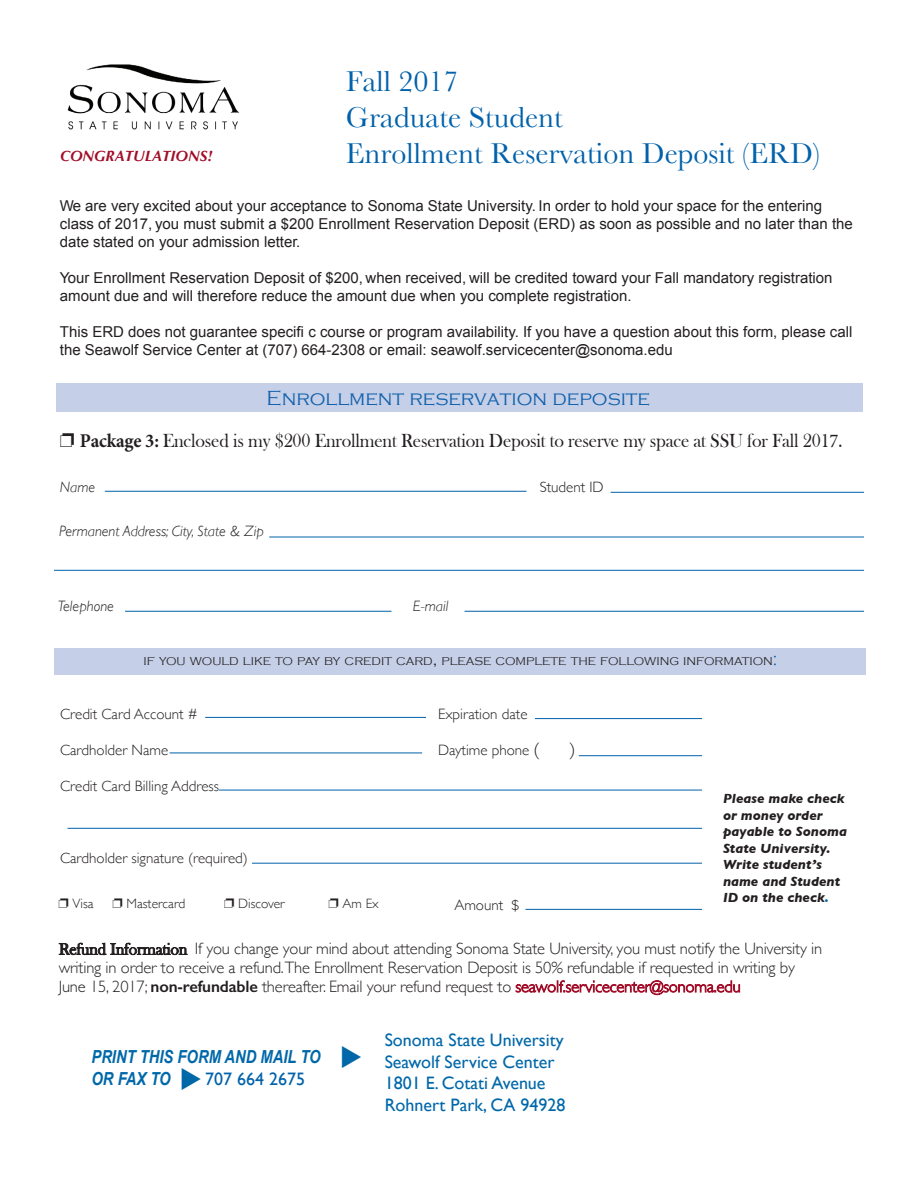
<style>
.page{position:relative;width:918px;height:1188px;background:#fff}
.page>*{position:absolute;margin:0;border:0;box-sizing:border-box;transform-origin:0 0}
.t1{font:30px/36px "Baskerville";color:#0161aa}
.t2{font:300 21px "Copperplate Gothic";color:#1361ab}
.t3{font:19.5px "Bask Old Face";letter-spacing:-.01em;color:#231f20;scale:.95 1}
.t4{font:18px/21.6px "Gill Sans";color:#0068a9}
.t5{font:italic 700 18px/21.6px "Arial Narrow";color:#0068a9}
.t6{font:18px "Gill Sans";color:#0161aa}
.t7{font:300 18px "Gill Sans";color:#231f20}
.t8{font:300 16.5px/18.8px "Gill Sans";letter-spacing:-.01em;color:#231f20}
.t9{font:15px/18px "Arial";color:#231f20}
.t10{font:300 15px "Gill Sans";color:#231f20}
.t11{font:italic 300 15px "Gill Sans";color:#231f20}
.t12{font:italic 700 15px "Optima";color:#a20e29}
.t13{font:italic 700 13.5px/16.5px "Gill Sans";color:#231f20}
.t14{font:300 13.5px "Gill Sans";color:#231f20}
.t15{font:300 11.55px "Copperplate Gothic";color:#231f20}
.s1{font-family:"Minion Pro";font-weight:700}
.s2{font-family:"Minion Pro"}
.s3{font-size:16.5px}
.s4{font-size:16.5px;color:#0161aa}
.s5{font-size:18px}
.s6{color:#0161aa}
.s7{font-family:"Bask Old Face";font-weight:400}
.s8{font-weight:600}
.s9{color:#a20e29}
</style>
<div class="page">
<div style="left:55px;top:648px;width:811px;height:27px;background:#c5d0e8"></div>
<hr style="left:219px;top:790px;width:483px;height:1px;background:#0161aa">
<hr style="left:535px;top:718px;width:167px;height:1px;background:#0161aa">
<hr style="left:170px;top:753px;width:252px;height:1px;background:#0161aa">
<hr style="left:68px;top:828px;width:634px;height:1px;background:#0161aa">
<hr style="left:579px;top:755px;width:123px;height:1px;background:#0161aa">
<hr style="left:525px;top:909px;width:177px;height:1px;background:#0161aa">
<hr style="left:269px;top:537px;width:595px;height:1px;background:#0161aa">
<hr style="left:125px;top:611px;width:267px;height:1px;background:#0161aa">
<hr style="left:465px;top:611px;width:399px;height:1px;background:#0161aa">
<hr style="left:105px;top:491px;width:421px;height:1px;background:#0161aa">
<hr style="left:611px;top:492px;width:253px;height:1px;background:#0161aa">
<hr style="left:252px;top:863px;width:450px;height:1px;background:#0161aa">
<hr style="left:54px;top:570px;width:810px;height:1px;background:#0161aa">
<hr style="left:205px;top:717px;width:221px;height:1px;background:#0161aa">
<div style="left:56px;top:383px;width:806px;height:29px;background:#c5d0e8"></div>
<img style="left:67px;top:64px;width:172px;height:66px">
<h1 class="t1" style="left:346px;top:63px;width:218px">Fall 2017<br>Graduate Student</h1>
<p class="t12" style="left:60px;top:147px;width:154px">CONGRATULATIONS!</p>
<h1 class="t1" style="left:346px;top:135px;width:476px">Enrollment Reservation Deposit (ERD)</h1>
<p class="t9" style="left:60px;top:197px;width:795px">We are very excited about your acceptance to Sonoma State University. In order to hold your space for the entering class of 2017, you must submit a $200 Enrollment Reservation Deposit (ERD) as soon as possible and no later than the date stated on your admission letter.</p>
<p class="t9" style="left:60px;top:269px;width:774px">Your Enrollment Reservation Deposit of $200, when received, will be credited toward your Fall mandatory registration amount due and will therefore reduce the amount due when you complete registration.</p>
<p class="t9" style="left:60px;top:323px;width:794px">This ERD does not guarantee specifi c course or program availability. If you have a question about this form, please call the Seawolf Service Center at (707) 664-2308 or email: seawolf.servicecenter@sonoma.edu</p>
<h2 class="t2" style="left:267px;top:386px;width:385px">Enrollment reservation deposite</h2>
<h3 class="t3" style="left:60px;top:429px;width:826px">❐ <span class="s1">Package 3:</span> Enclosed is my $200 Enrollment Reservation Deposit to reserve my space at SSU for Fall 201<span class="s2">7</span>.</h3>
<p class="t11" style="left:60px;top:479px;width:37px">Name</p>
<p class="t11" style="left:59px;top:523px;width:206px">Permanent Address; City, State &amp; Zip</p>
<p class="t11" style="left:58px;top:597px;width:58px">Telephone</p>
<p class="t11" style="left:413px;top:597px;width:37px">E-mail</p>
<p class="t10" style="left:540px;top:475px;width:66px">Student ID</p>
<p class="t15" style="left:143px;top:655px;width:636px">IF YOU WOULD LIKE TO PAY BY CREDIT CARD<span class="s3">,</span> PLEASE COMPLETE THE FOLLOWING INFORMATION<span class="s4">:</span></p>
<p class="t10" style="left:60px;top:702px;width:139px">Credit Card Account #</p>
<p class="t10" style="left:438px;top:702px;width:91px">Expiration date</p>
<p class="t10" style="left:60px;top:738px;width:110px">Cardholder Name</p>
<p class="t10" style="left:438px;top:738px;width:103px">Daytime phone <span class="s5">(</span></p>
<p class="t7" style="left:570px;top:734px;width:7px">)</p>
<p class="t10" style="left:60px;top:774px;width:161px">Credit Card Billing Address</p>
<p class="t10" style="left:60px;top:846px;width:189px">Cardholder signature (required)</p>
<p class="t14" style="left:58px;top:893px;width:37px">❐ Visa</p>
<p class="t14" style="left:112px;top:893px;width:74px">❐ Mastercard</p>
<p class="t14" style="left:224px;top:893px;width:62px">❐ Discover</p>
<p class="t14" style="left:328px;top:893px;width:52px">❐ Am Ex</p>
<p class="t10" style="left:454px;top:893px;width:67px">Amount $</p>
<p class="t13" style="left:723px;top:791px;width:126px">Please make check or money order pay able to Sonoma<br>State University.<br>Write stu dent’s name and Student<br>ID on the check<span class="s6">.</span></p>
<p class="t8" style="left:59px;top:939px;width:765px"><span class="s7">Refund Information</span> If you change your mind about attending Sonoma State University, you must notify the University in writing in order to receive a refund.The Enrollment Reservation Deposit is 50% refundable if requested in writing by<br>June 15, 2017; <span class="s8">non-refundable</span> thereafter. Email your refund request to <span class="s9">seawolf.servicecenter@sonoma.edu</span></p>
<p class="t4" style="left:385px;top:1029px;width:182px">Sonoma State University<br>Seawolf Service Center<br>1801 E. Cotati Avenue<br>Rohnert Park, CA 94928</p>
<p class="t5" style="left:91px;top:1045px;width:231px">PRINT THIS FORM AND MAIL TO<br>OR FAX TO</p>
<p class="t6" style="left:205px;top:1069px;width:102px">707 664 2675</p>
</div>
